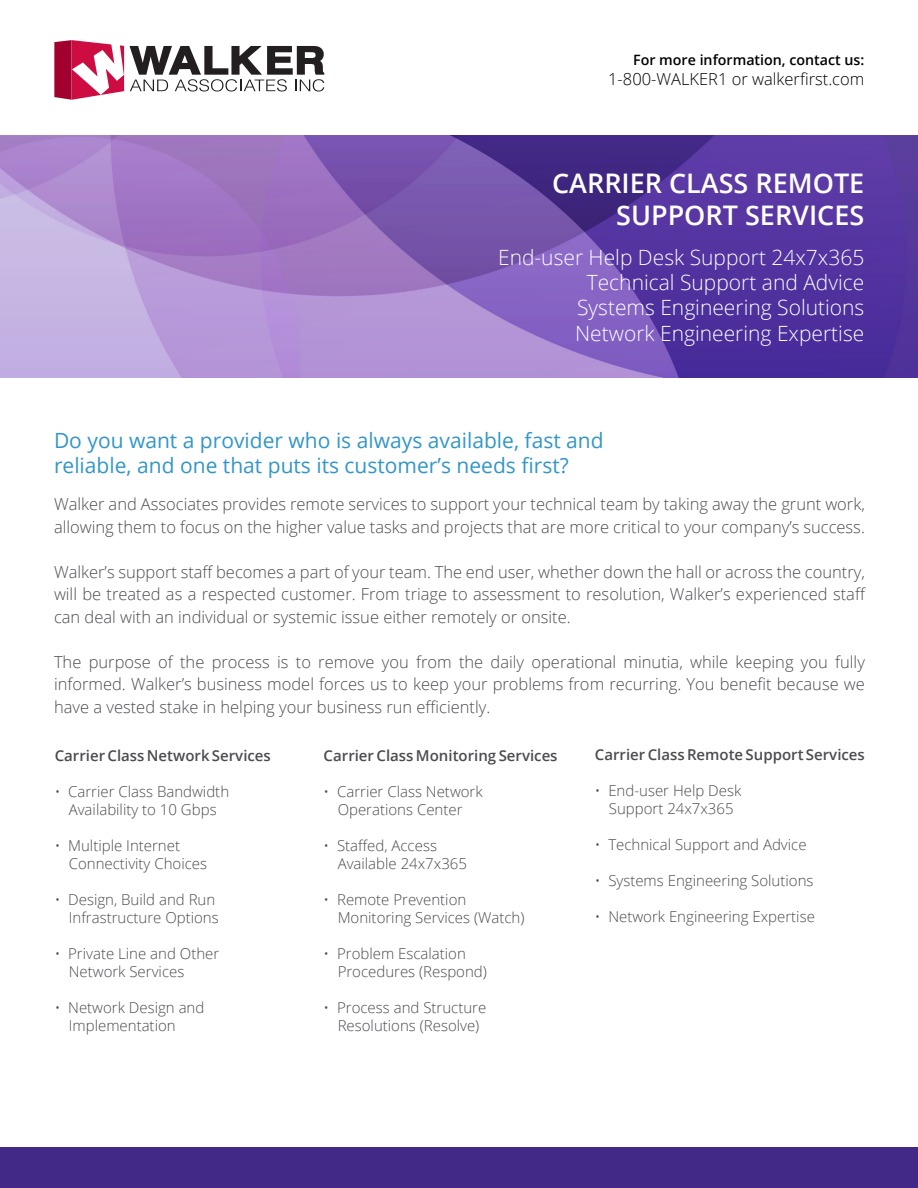
<style>
.page{position:relative;width:918px;height:1188px;background:#fff}
.page>*{position:absolute;margin:0;border:0;box-sizing:border-box;transform-origin:0 0}
.t1{font:600 27px "Open Sans";color:#fff}
.t2{font:300 21px "Open Sans";color:#fff}
.t3{font:21px "Open Sans";color:#3296c8}
.t4{font:300 16.5px/22.5px "Open Sans";color:#4b4b50;text-align:justify}
.t5{font:300 16.5px "Open Sans";color:#000}
.t6{font:300 15px "Open Sans";color:#4b4b50}
.t7{font:600 15px "Open Sans";color:#4b4b50}
.t8{font:600 14.25px "Open Sans";color:#000}
</style>
<div class="page">
<img style="left:0;top:135px;width:918px;height:243px">
<svg style="left:54px;top:40px;width:70px;height:60px"></svg>
<svg style="left:130px;top:46px;width:194px;height:46px"></svg>
<div style="left:0;top:1148px;width:918px;height:40px;background:#422987"></div>
<p class="t8" style="left:633px;top:51px;width:233px">For more information, contact us:</p>
<p class="t5" style="left:608px;top:68px;width:258px">1-800-WALKER1 or walkerfirst.com</p>
<p class="t1" style="left:552px;top:165px;width:314px">CARRIER CLASS REMOTE</p>
<p class="t1" style="left:616px;top:197px;width:250px">SUPPORT SERVICES</p>
<p class="t2" style="left:498px;top:243px;width:368px">End-user Help Desk Support 24x7x365</p>
<p class="t2" style="left:587px;top:268px;width:279px">Technical Support and Advice</p>
<p class="t2" style="left:577px;top:293px;width:289px">Systems Engineering Solutions</p>
<p class="t2" style="left:575px;top:319px;width:291px">Network Engineering Expertise</p>
<p class="t3" style="left:54px;top:426px;width:551px">Do you want a provider who is always available, fast and</p>
<p class="t3" style="left:54px;top:451px;width:516px">reliable, and one that puts its customer’s needs first?</p>
<p class="t4" style="left:54px;top:492px;width:812px">Walker and Associates provides remote services to support your technical team by taking away the grunt work, allowing them to focus on the higher value tasks and projects that are more critical to your company’s success.</p>
<p class="t4" style="left:54px;top:560px;width:813px">Walker’s support staff becomes a part of your team. The end user, whether down the hall or across the country, will be treated as a respected customer. From triage to assessment to resolution, Walker’s experienced staff can deal with an individual or systemic issue either remotely or onsite.</p>
<p class="t4" style="left:54px;top:650px;width:812px">The purpose of the process is to remove you from the daily operational minutia, while keeping you fully informed. Walker’s business model forces us to keep your problems from recurring. You benefit because we have a vested stake in helping your business run efficiently.</p>
<p class="t7" style="left:55px;top:746px;width:218px">Carrier Class Network Services</p>
<p class="t6" style="left:55px;top:782px;width:176px">• Carrier Class Bandwidth</p>
<p class="t6" style="left:69px;top:800px;width:149px">Availability to 10 Gbps</p>
<p class="t6" style="left:55px;top:836px;width:127px">• Multiple Internet</p>
<p class="t6" style="left:69px;top:854px;width:140px">Connectivity Choices</p>
<p class="t6" style="left:55px;top:890px;width:162px">• Design, Build and Run</p>
<p class="t6" style="left:69px;top:908px;width:152px">Infrastructure Options</p>
<p class="t6" style="left:55px;top:944px;width:166px">• Private Line and Other</p>
<p class="t6" style="left:69px;top:962px;width:117px">Network Services</p>
<p class="t6" style="left:55px;top:998px;width:151px">• Network Design and</p>
<p class="t6" style="left:69px;top:1016px;width:108px">Implementation</p>
<p class="t7" style="left:324px;top:746px;width:235px">Carrier Class Monitoring Services</p>
<p class="t6" style="left:324px;top:782px;width:161px">• Carrier Class Network</p>
<p class="t6" style="left:338px;top:800px;width:126px">Operations Center</p>
<p class="t6" style="left:324px;top:836px;width:115px">• Staffed, Access</p>
<p class="t6" style="left:338px;top:854px;width:131px">Available 24x7x365</p>
<p class="t6" style="left:324px;top:890px;width:144px">• Remote Prevention</p>
<p class="t6" style="left:338px;top:908px;width:188px">Monitoring Services (Watch)</p>
<p class="t6" style="left:324px;top:944px;width:144px">• Problem Escalation</p>
<p class="t6" style="left:338px;top:962px;width:151px">Procedures (Respond)</p>
<p class="t6" style="left:324px;top:998px;width:164px">• Process and Structure</p>
<p class="t6" style="left:338px;top:1016px;width:143px">Resolutions (Resolve)</p>
<p class="t7" style="left:595px;top:745px;width:272px">Carrier Class Remote Support Services</p>
<p class="t6" style="left:595px;top:781px;width:148px">• End-user Help Desk</p>
<p class="t6" style="left:609px;top:799px;width:126px">Support 24x7x365</p>
<p class="t6" style="left:595px;top:835px;width:213px">• Technical Support and Advice</p>
<p class="t6" style="left:595px;top:871px;width:220px">• Systems Engineering Solutions</p>
<p class="t6" style="left:595px;top:907px;width:222px">• Network Engineering Expertise</p>
</div>
